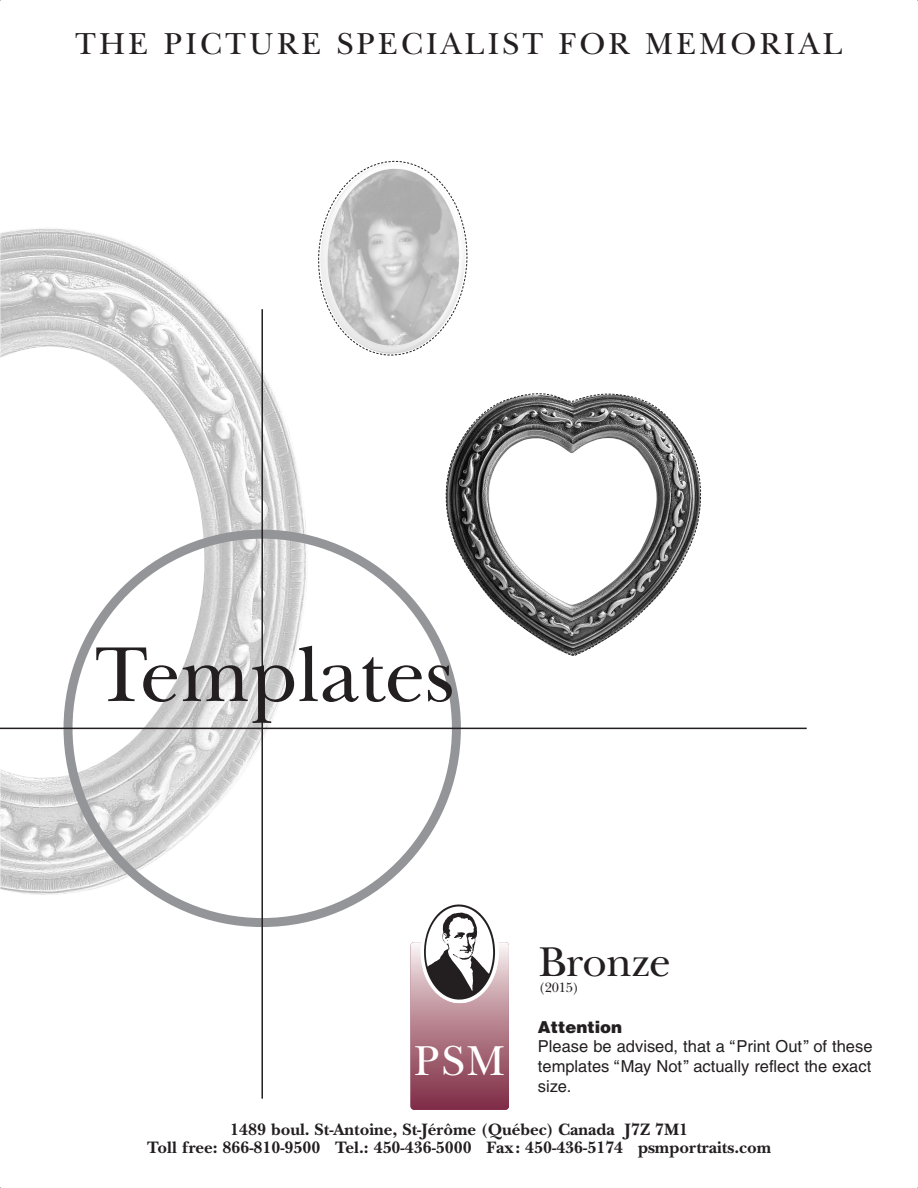
<style>
.page{position:relative;width:918px;height:1188px;background:#fff}
.page>*{position:absolute;margin:0;border:0;box-sizing:border-box;transform-origin:0 0}
.t1{font:81px "New Baskerville";color:#231f20}
.t2{font:43.8px "New Baskerville";color:#fff}
.t3{font:43.5px "New Baskerville";letter-spacing:-.015em;color:#231f20}
.t4{font:31.65px "New Baskerville";letter-spacing:.105em;color:#231f20}
.t5{font:700 17.25px/18px "New Baskerville";color:#231f20;text-align:center}
.t6{font:16.5px/19.8px "Helvetica";color:#231f20;text-align:justify}
.t7{font:900 16.5px "Helvetica";color:#231f20}
.t8{font:14.1px "New Baskerville";color:#231f20}
</style>
<div class="page">
<img style="left:0;top:228px;width:306px;height:667px">
<svg style="left:64px;top:530px;width:397px;height:397px"></svg>
<hr style="left:261px;top:309px;width:2px;height:790px;background:#231f20">
<hr style="left:0;top:728px;width:807px;height:1px;background:#231f20">
<svg style="left:318px;top:161px;width:150px;height:195px"></svg>
<svg style="left:442px;top:393px;width:259px;height:263px"></svg>
<div style="left:411px;top:942px;width:98px;height:168px;background:linear-gradient(to bottom,#f7eeed,#7b243d);border-radius:4px"></div>
<img style="left:424px;top:903px;width:75px;height:100px">
<h3 class="t4" style="left:75px;top:34px;width:769px">THE PICTURE SPECIALIST FOR MEMORIAL</h3>
<h1 class="t1" style="left:95px;top:648px;width:361px">Templates</h1>
<h2 class="t2" style="left:414px;top:1046px;width:92px">PSM</h2>
<h3 class="t3" style="left:539px;top:947px;width:134px">Bronze</h3>
<p class="t8" style="left:539px;top:983px;width:42px">(2015)</p>
<p class="t7" style="left:538px;top:1017px;width:86px">Attention</p>
<p class="t6" style="left:538px;top:1038px;width:336px">Please be advised, that a ‘‘Print Out’’ of these templates ‘‘May Not’’ actually reflect the exact size.</p>
<p class="t5" style="left:147px;top:1120px;width:626px">1489 boul. St-Antoine, St-Jérôme (Québec) Canada J7Z 7M1<br>Toll free: 866-810-9500 Tel.: 450-436-5000 Fax: 450-436-5174 psmportraits.com</p>
</div>
